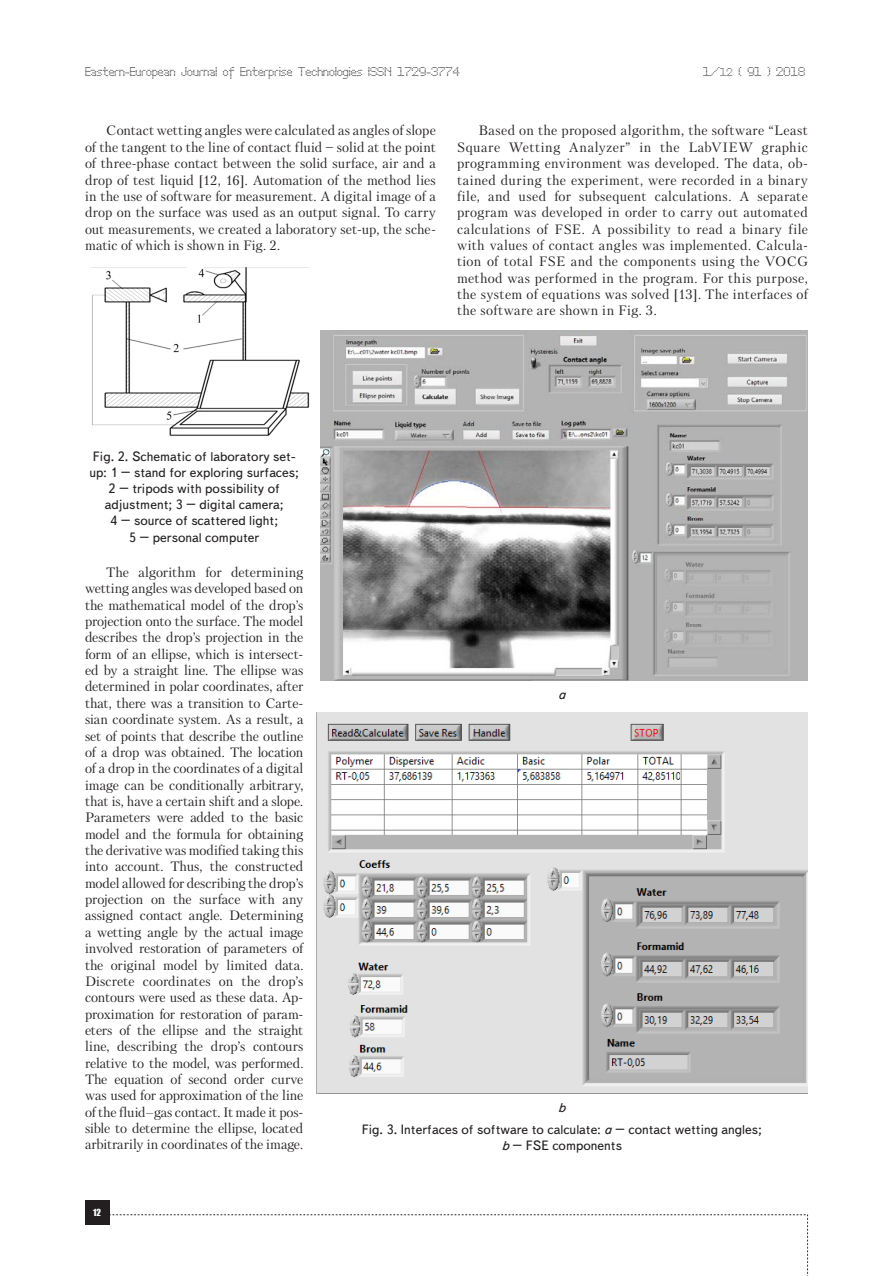
<style>
.page{position:relative;width:893px;height:1276px;background:#fff}
.page>*{position:absolute;margin:0;border:0;box-sizing:border-box;transform-origin:0 0}
.Text__англ{font:13.5px/16.4px "Petersburg C";letter-spacing:.005em;color:#231f20;text-align:justify}
.Рисунок{font:13.5px/16.2px "Text Book C";color:#231f20;text-align:center}
.Рисунок-2{font:italic 13.5px "Text Book C";color:#231f20}
.t1{font:12px "Perfo";letter-spacing:.015em;color:#231f20}
.t2{font:9px "Impact";color:#fff}
.s1{font-size:10.5px}
.s2{font-family:"Times New Roman"}
.s3{font-style:italic}
</style>
<div class="page">
<div style="left:85px;top:1200px;width:24px;height:24px;background:#231f20"></div>
<svg style="left:109px;top:1214px;width:699px;height:62px"></svg>
<img style="left:92px;top:268px;width:218px;height:168px">
<img style="left:320px;top:331px;width:487px;height:350px">
<img style="left:316px;top:712px;width:492px;height:382px">
<p class="t1" style="left:85px;top:65px;width:376px">Eastern-European Journal of Enterprise Technologies ISSN 1729-3774</p>
<p class="t1" style="left:703px;top:65px;width:104px">1/<span class="s1">12</span> ( 91 ) 2018</p>
<p class="Text__англ" style="left:85px;top:122px;width:352px;text-indent:21px">Contact wetting angles were calculated as angles of slope of the tangent to the line of contact fluid <span class="s2">−</span> solid at the point of three-phase contact between the solid surface, air and a drop of test liquid [12, 16]. Automation of the method lies in the use of software for measurement. A digital image of a drop on the surface was used as an output signal. To carry out measurements, we created a laboratory set-up, the sche&shy;matic of which is shown in Fig. 2.</p>
<p class="Text__англ" style="left:457px;top:122px;width:352px;text-indent:21px">Based on the proposed algorithm, the software “Least Square Wetting Analyzer” in the LabVIEW graphic programming environment was developed. The data, ob&shy;tained during the experiment, were recorded in a binary file, and used for subsequent calculations. A separate program was developed in order to carry out automated calculations of FSE. A possibility to read a binary file with values of contact angles was implemented. Calcula&shy;tion of total FSE and the components using the VOCG method was performed in the program. For this purpose, the system of equations was solved [13]. The interfaces of the software are shown in Fig. 3.</p>
<p class="Рисунок" style="left:89px;top:448px;width:211px">Fig. 2. Schematic of laboratory set&shy;up: 1 – stand for exploring surfaces;<br>2 – tripods with possibility of adjustment; 3 – digital camera;<br>4 – source of scattered light;<br>5 – personal computer</p>
<p class="Text__англ" style="left:85px;top:564px;width:220px;text-indent:21px">The algorithm for determining wetting angles was developed based on the mathematical model of the drop’s projection onto the surface. The model describes the drop’s projection in the form of an ellipse, which is intersect&shy;ed by a straight line. The ellipse was determined in polar coordinates, after that, there was a transition to Carte&shy;sian coordinate system. As a result, a set of points that describe the outline of a drop was obtained. The location of a drop in the coordinates of a digital image can be conditionally arbitrary, that is, have a certain shift and a slope.<br>Parameters were added to the basic model and the formula for obtaining the derivative was modified taking this into account. Thus, the constructed model allowed for describing the drop’s projection on the surface with any assigned contact angle. Determining a wetting angle by the actual image involved restoration of parameters of the original model by limited data.<br>Discrete coordinates on the drop’s contours were used as these data. Ap&shy;proximation for restoration of param&shy;eters of the ellipse and the straight line, describing the drop’s contours relative to the model, was performed.<br>The equation of second order curve was used for approximation of the line of the fluid–gas contact. It made it pos&shy;sible to determine the ellipse, located arbitrarily in coordinates of the image.</p>
<p class="t2" style="left:93px;top:1205px;width:9px">12</p>
<p class="Рисунок-2" style="left:558px;top:687px;width:9px">а</p>
<p class="Рисунок" style="left:362px;top:1096px;width:402px;line-height:21.9px"><span class="s3">b<br></span>Fig. 3. Interfaces of software to calculate: <span class="s3">a</span> – contact wetting angles;</p>
<p class="Рисунок" style="left:502px;top:1137px;width:122px"><span class="s3">b</span> – FSE components</p>
</div>
